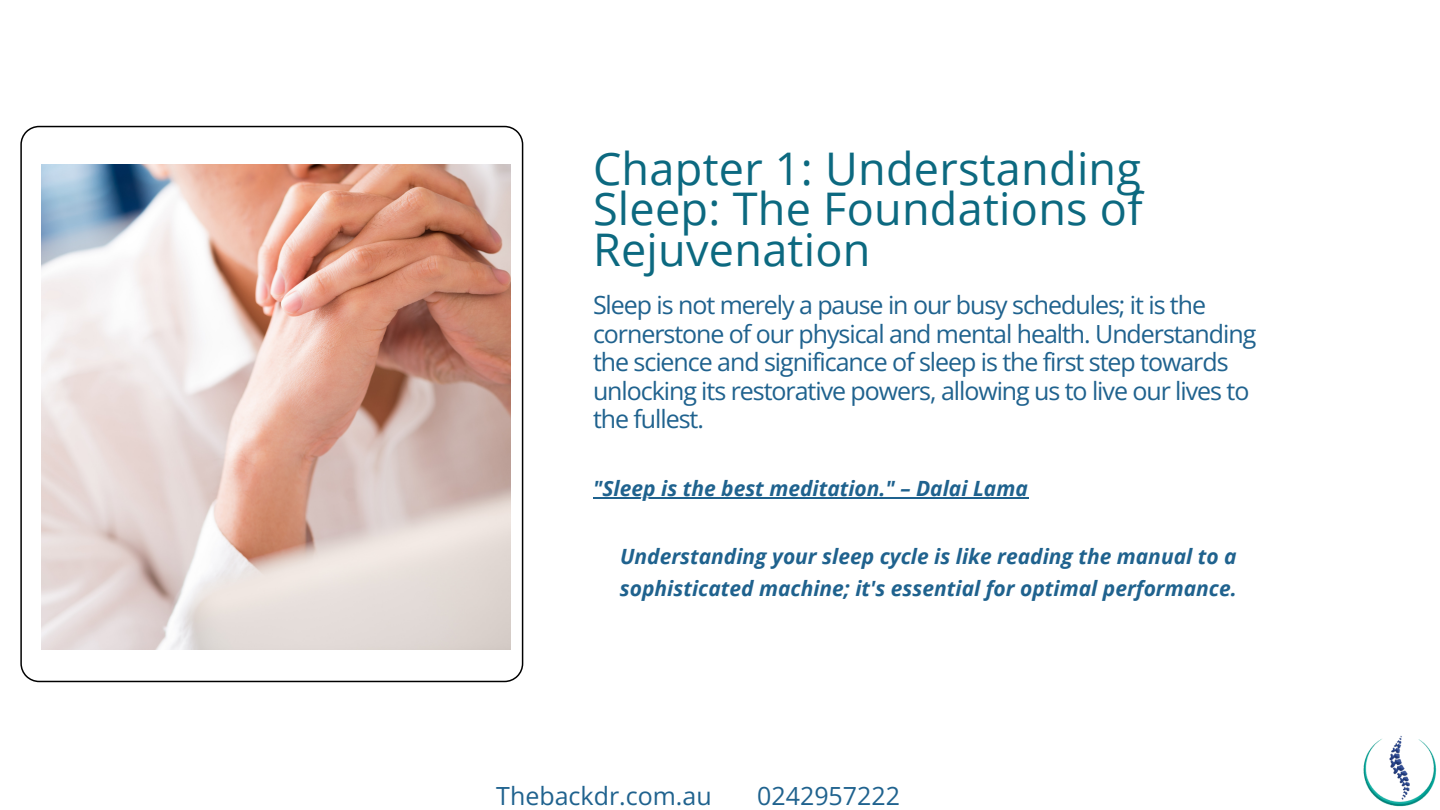
<style>
.page{position:relative;width:1440px;height:810px;background:#fff}
.page>*{position:absolute;margin:0;border:0;box-sizing:border-box;transform-origin:0 0}
.t1{font:45px/40.5px "Open Sans";letter-spacing:.005em;color:#0c6980;text-align:justify}
.t2{font:25px/28.5px "Open Sans";letter-spacing:-.04em;color:#1f628e}
.t3{font:25px "Open Sans";color:#1f628e}
.t4{font:italic 700 21px/31.5px "Open Sans";color:#1f628e}
</style>
<div class="page">
<svg style="left:20px;top:126px;width:503px;height:556px"></svg>
<img style="left:1363px;top:736px;width:74px;height:71px">
<img style="left:41px;top:165px;width:469px;height:484px">
<hr style="left:593px;top:498px;width:435px;height:1px;background:#1f628e">
<p class="t1" style="left:593px;top:147px;width:551px">Chapter 1: Understanding Sleep: The Foundations of Rejuvenation</p>
<h2 class="t2" style="left:593px;top:290px;width:665px">Sleep is not merely a pause in our busy schedules; it is the cornerstone of our physical and mental health. Understanding the science and significance of sleep is the first step towards unlocking its restorative powers, allowing us to live our lives to the fullest.</h2>
<p class="t4" style="left:593px;top:472px;width:436px">"Sleep is the best meditation." – Dalai Lama</p>
<h2 class="t4" style="left:620px;top:540px;width:618px">Understanding your sleep cycle is like reading the manual to a sophisticated machine; it's essential for optimal performance.</h2>
<p class="t3" style="left:496px;top:778px;width:217px">Thebackdr.com.au</p>
<p class="t3" style="left:757px;top:778px;width:144px">0242957222</p>
</div>
